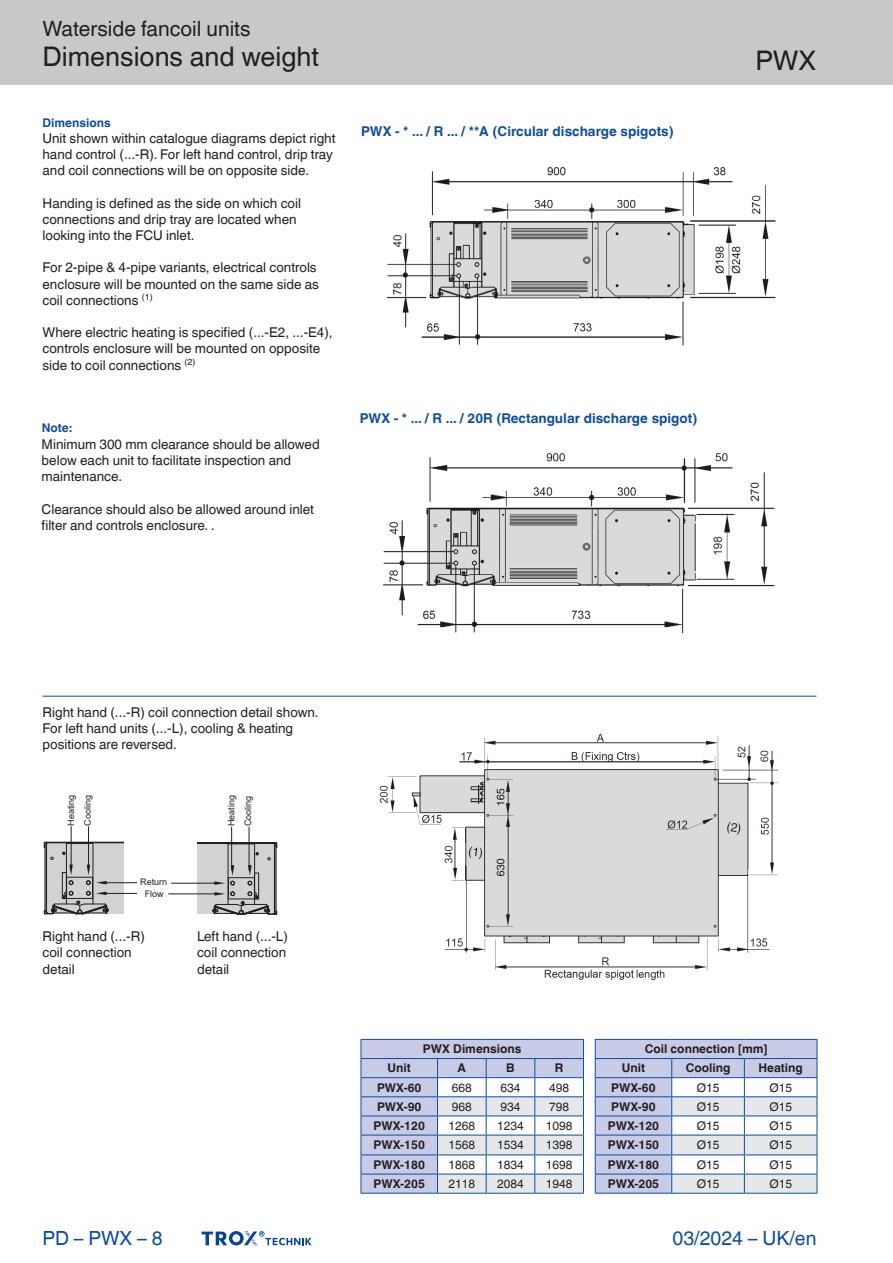
<style>
.page{position:relative;width:893px;height:1263px;background:#fff}
.page>*{position:absolute;margin:0;border:0;box-sizing:border-box;transform-origin:0 0}
.Navigation_2{font:27px "TROX Helvetica";color:#231f20}
.Navigation_3{font:27px "TROX Helvetica";color:#231f20}
.Navigation_1{font:21px "TROX Helvetica";color:#231f20}
.t1{font:19.5px "TROX Helvetica";color:#0d4da1}
.descr_txt_section_pa{font:13.5px/16.2px "TROX Helvetica";color:#231f20}
.descr_txt_section_ti{font:700 13.5px "TROX Helvetica";color:#0d4da1}
.table_copy_h-cent_v{font:700 12px "TROX Helvetica";color:#231f20}
.table_copy_right_v-c{font:12px "TROX Helvetica";color:#231f20}
.marg_title_blue{font:700 12px "TROX Helvetica";color:#0d4da1}
.t2{font:9px/16.6px "Arial";color:#231f20}
</style>
<div class="page">
<div style="left:0;top:0;width:893px;height:85px;background:#c7c8ca"></div>
<svg style="left:202px;top:1231px;width:110px;height:15px"></svg>
<hr style="left:43px;top:696px;width:773px;height:1px;background:#0d4da1">
<img style="left:383px;top:453px;width:392px;height:180px">
<img style="left:386px;top:166px;width:390px;height:180px">
<img style="left:379px;top:733px;width:399px;height:248px">
<hr style="left:361px;top:1193px;width:76px;height:1px;background:#0d4da1">
<svg style="left:361px;top:1039px;width:223px;height:154px"></svg>
<hr style="left:437px;top:1193px;width:49px;height:1px;background:#0d4da1">
<hr style="left:486px;top:1193px;width:49px;height:1px;background:#0d4da1">
<hr style="left:535px;top:1193px;width:49px;height:1px;background:#0d4da1">
<hr style="left:595px;top:1193px;width:77px;height:1px;background:#0d4da1">
<svg style="left:595px;top:1039px;width:223px;height:154px"></svg>
<hr style="left:672px;top:1193px;width:72px;height:1px;background:#0d4da1">
<hr style="left:744px;top:1193px;width:73px;height:1px;background:#0d4da1">
<hr style="left:101px;top:893px;width:36px;height:1px;background:#231f20">
<hr style="left:101px;top:882px;width:36px;height:1px;background:#231f20">
<hr style="left:88px;top:826px;width:1px;height:44px;background:#231f20">
<hr style="left:71px;top:826px;width:1px;height:44px;background:#231f20">
<svg style="left:44px;top:841px;width:79px;height:74px;background:#b2b2b3"></svg>
<hr style="left:168px;top:894px;width:49px;height:1px;background:#231f20">
<hr style="left:171px;top:883px;width:46px;height:1px;background:#231f20">
<hr style="left:249px;top:827px;width:1px;height:43px;background:#231f20">
<hr style="left:231px;top:827px;width:1px;height:43px;background:#231f20">
<svg style="left:198px;top:842px;width:80px;height:73px;background:#b1b1b3"></svg>
<p class="Navigation_1" style="left:43px;top:17px;width:210px">Waterside fancoil units</p>
<p class="Navigation_2" style="left:43px;top:41px;width:278px">Dimensions and weight</p>
<p class="Navigation_3" style="left:755px;top:45px;width:63px">PWX</p>
<p class="marg_title_blue" style="left:43px;top:115px;width:70px">Dimensions</p>
<p class="descr_txt_section_pa" style="left:43px;top:130px;width:294px">Unit shown within catalogue diagrams depict right hand control (...-R). For left hand control, drip tray and coil connections will be on opposite side.</p>
<p class="descr_txt_section_pa" style="left:43px;top:195px;width:260px">Handing is defined as the side on which coil connections and drip tray are located when looking into the FCU inlet.</p>
<p class="descr_txt_section_pa" style="left:43px;top:260px;width:278px">For 2-pipe &amp; 4-pipe variants, electrical controls enclosure will be mounted on the same side as coil connections <sup>(1)</sup></p>
<p class="descr_txt_section_pa" style="left:43px;top:324px;width:292px">Where electric heating is specified (...-E2, ...-E4), controls enclosure will be mounted on opposite side to coil connections <sup>(2)</sup></p>
<p class="marg_title_blue" style="left:42px;top:421px;width:32px">Note:</p>
<p class="descr_txt_section_pa" style="left:42px;top:436px;width:280px">Minimum 300 mm clearance should be allowed below each unit to facilitate inspection and maintenance.</p>
<p class="descr_txt_section_pa" style="left:42px;top:501px;width:274px">Clearance should also be allowed around inlet filter and controls enclosure. .</p>
<p class="descr_txt_section_ti" style="left:361px;top:123px;width:314px">PWX - * ... / R ... / **A (Circular discharge spigots)</p>
<p class="descr_txt_section_ti" style="left:360px;top:410px;width:339px">PWX - * ... / R ... / 20R (Rectangular discharge spigot)</p>
<p class="descr_txt_section_pa" style="left:43px;top:704px;width:278px">Right hand (...-R) coil connection detail shown.<br>For left hand units (...-L), cooling &amp; heating positions are reversed.</p>
<p class="t2" style="left:63px;top:826px;width:33px;rotate:-90deg">Heating<br>Cooling</p>
<p class="t2" style="left:223px;top:826px;width:33px;rotate:-90deg">Heating<br>Cooling</p>
<p class="t2" style="left:140px;top:873px;width:29px">Return</p>
<p class="t2" style="left:145px;top:885px;width:20px">Flow</p>
<p class="descr_txt_section_pa" style="left:43px;top:928px;width:104px">Right hand (...-R) coil connection detail</p>
<p class="descr_txt_section_pa" style="left:197px;top:928px;width:92px">Left hand (...-L) coil connection detail</p>
<p class="table_copy_h-cent_v" style="left:423px;top:1042px;width:100px">PWX Dimensions</p>
<p class="table_copy_h-cent_v" style="left:388px;top:1061px;width:25px">Unit</p>
<p class="table_copy_h-cent_v" style="left:458px;top:1061px;width:10px">A</p>
<p class="table_copy_h-cent_v" style="left:506px;top:1061px;width:10px">B</p>
<p class="table_copy_h-cent_v" style="left:555px;top:1061px;width:10px">R</p>
<p class="table_copy_h-cent_v" style="left:377px;top:1080px;width:46px">PWX-60</p>
<p class="table_copy_right_v-c" style="left:452px;top:1080px;width:22px">668</p>
<p class="table_copy_right_v-c" style="left:500px;top:1080px;width:22px">634</p>
<p class="table_copy_right_v-c" style="left:549px;top:1080px;width:22px">498</p>
<p class="table_copy_h-cent_v" style="left:377px;top:1099px;width:46px">PWX-90</p>
<p class="table_copy_right_v-c" style="left:452px;top:1099px;width:22px">968</p>
<p class="table_copy_right_v-c" style="left:500px;top:1099px;width:22px">934</p>
<p class="table_copy_right_v-c" style="left:549px;top:1099px;width:22px">798</p>
<p class="table_copy_h-cent_v" style="left:374px;top:1118px;width:53px">PWX-120</p>
<p class="table_copy_right_v-c" style="left:448px;top:1118px;width:28px">1268</p>
<p class="table_copy_right_v-c" style="left:497px;top:1118px;width:28px">1234</p>
<p class="table_copy_right_v-c" style="left:546px;top:1118px;width:28px">1098</p>
<p class="table_copy_h-cent_v" style="left:374px;top:1138px;width:53px">PWX-150</p>
<p class="table_copy_right_v-c" style="left:448px;top:1138px;width:28px">1568</p>
<p class="table_copy_right_v-c" style="left:497px;top:1138px;width:28px">1534</p>
<p class="table_copy_right_v-c" style="left:546px;top:1138px;width:28px">1398</p>
<p class="table_copy_h-cent_v" style="left:374px;top:1157px;width:53px">PWX-180</p>
<p class="table_copy_right_v-c" style="left:448px;top:1157px;width:28px">1868</p>
<p class="table_copy_right_v-c" style="left:497px;top:1157px;width:28px">1834</p>
<p class="table_copy_right_v-c" style="left:546px;top:1157px;width:28px">1698</p>
<p class="table_copy_h-cent_v" style="left:374px;top:1177px;width:53px">PWX-205</p>
<p class="table_copy_right_v-c" style="left:448px;top:1177px;width:28px">2118</p>
<p class="table_copy_right_v-c" style="left:497px;top:1177px;width:28px">2084</p>
<p class="table_copy_right_v-c" style="left:546px;top:1177px;width:28px">1948</p>
<p class="table_copy_h-cent_v" style="left:645px;top:1042px;width:124px">Coil connection [mm]</p>
<p class="table_copy_h-cent_v" style="left:622px;top:1061px;width:25px">Unit</p>
<p class="table_copy_h-cent_v" style="left:686px;top:1061px;width:46px">Cooling</p>
<p class="table_copy_h-cent_v" style="left:758px;top:1061px;width:46px">Heating</p>
<p class="table_copy_h-cent_v" style="left:611px;top:1080px;width:46px">PWX-60</p>
<p class="table_copy_right_v-c" style="left:697px;top:1080px;width:24px">Ø15</p>
<p class="table_copy_right_v-c" style="left:769px;top:1080px;width:24px">Ø15</p>
<p class="table_copy_h-cent_v" style="left:611px;top:1099px;width:46px">PWX-90</p>
<p class="table_copy_right_v-c" style="left:697px;top:1099px;width:24px">Ø15</p>
<p class="table_copy_right_v-c" style="left:769px;top:1099px;width:24px">Ø15</p>
<p class="table_copy_h-cent_v" style="left:608px;top:1118px;width:53px">PWX-120</p>
<p class="table_copy_right_v-c" style="left:697px;top:1118px;width:24px">Ø15</p>
<p class="table_copy_right_v-c" style="left:769px;top:1118px;width:24px">Ø15</p>
<p class="table_copy_h-cent_v" style="left:608px;top:1138px;width:53px">PWX-150</p>
<p class="table_copy_right_v-c" style="left:697px;top:1138px;width:24px">Ø15</p>
<p class="table_copy_right_v-c" style="left:769px;top:1138px;width:24px">Ø15</p>
<p class="table_copy_h-cent_v" style="left:608px;top:1157px;width:53px">PWX-180</p>
<p class="table_copy_right_v-c" style="left:697px;top:1157px;width:24px">Ø15</p>
<p class="table_copy_right_v-c" style="left:769px;top:1157px;width:24px">Ø15</p>
<p class="table_copy_h-cent_v" style="left:608px;top:1177px;width:53px">PWX-205</p>
<p class="table_copy_right_v-c" style="left:697px;top:1177px;width:24px">Ø15</p>
<p class="table_copy_right_v-c" style="left:769px;top:1177px;width:24px">Ø15</p>
<h3 class="t1" style="left:43px;top:1227px;width:122px">PD – PWX – 8</h3>
<h3 class="t1" style="left:673px;top:1227px;width:145px">03/2024 – UK/en</h3>
</div>
